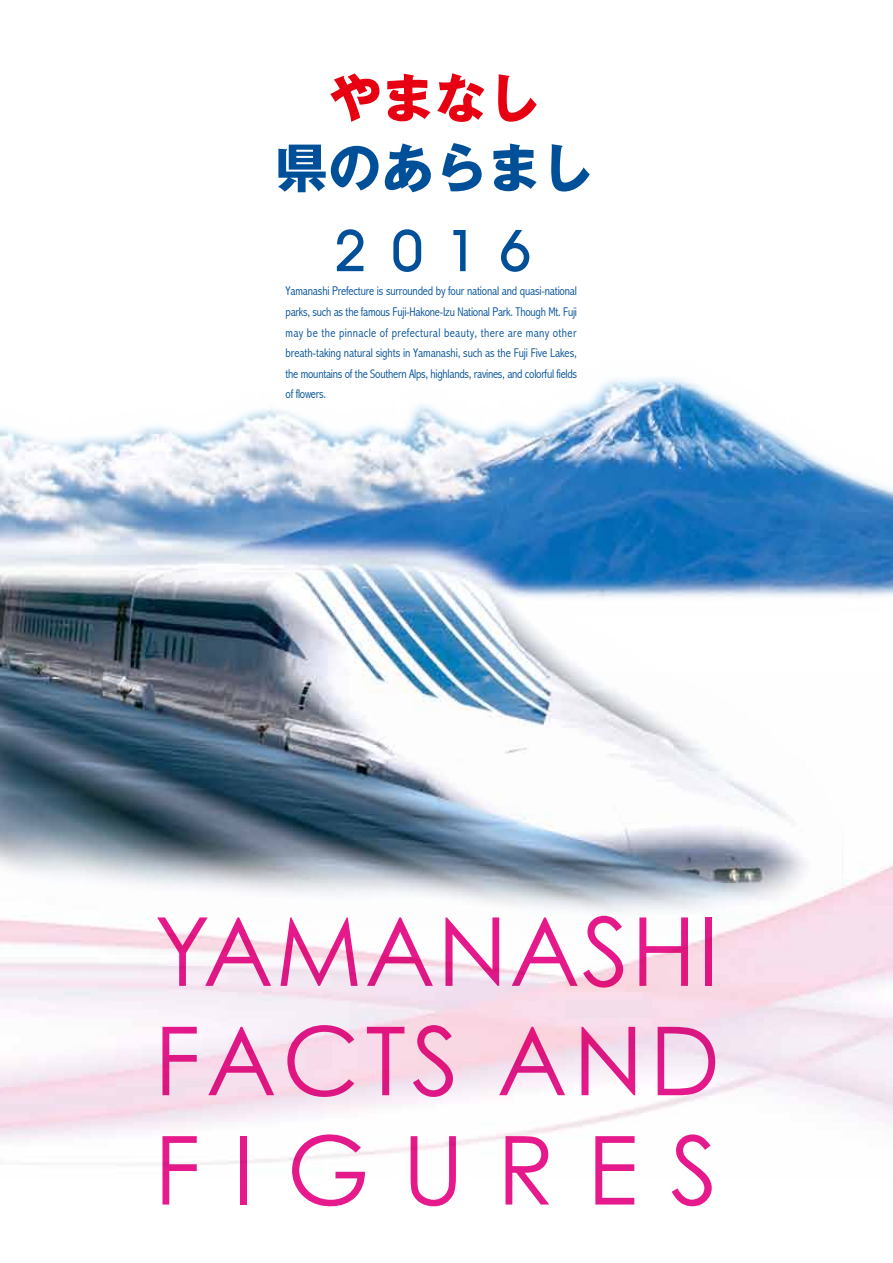
<style>
.page{position:relative;width:893px;height:1263px;background:#fff}
.page>*{position:absolute;margin:0;border:0;box-sizing:border-box;transform-origin:0 0}
.t1{font:95.25px/109.4px "Century Gothic";letter-spacing:.06em;color:#e4007f;text-align:justify}
.t2{font:700 54.6px "Atilla";color:#004f99}
.t3{font:700 53.1px "Gothic MB101 Upr";color:#004f99}
.t4{font:700 53.1px "Gothic MB101 Upr";color:#e60012}
.t5{font:300 condensed 12.6px/20.5px "Abadi";letter-spacing:-.02em;color:#004f99;text-align:justify}
</style>
<div class="page">
<img style="left:0;top:377px;width:893px;height:788px">
<h3 class="t4" style="left:328px;top:54px;width:214px">やまなし</h3>
<h3 class="t3" style="left:275px;top:124px;width:320px">県のあらまし</h3>
<h2 class="t2" style="left:336px;top:214px;width:195px">2016</h2>
<p class="t5" style="left:286px;top:281px;width:293px">Yamanashi Prefecture is surrounded by four national and quasi-national parks, such as the famous Fuji-Hakone-Izu National Park. Though Mt. Fuji may be the pinnacle of prefectural beauty, there are many other breath-taking natural sights in Yamanashi, such as the Fuji Five Lakes, the mountains of the Southern Alps, highlands, ravines, and colorful fields of flowers.</p>
<h1 class="t1" style="left:154px;top:895px;width:567px">YAMANASHI FACTS AND FIGURES</h1>
</div>
